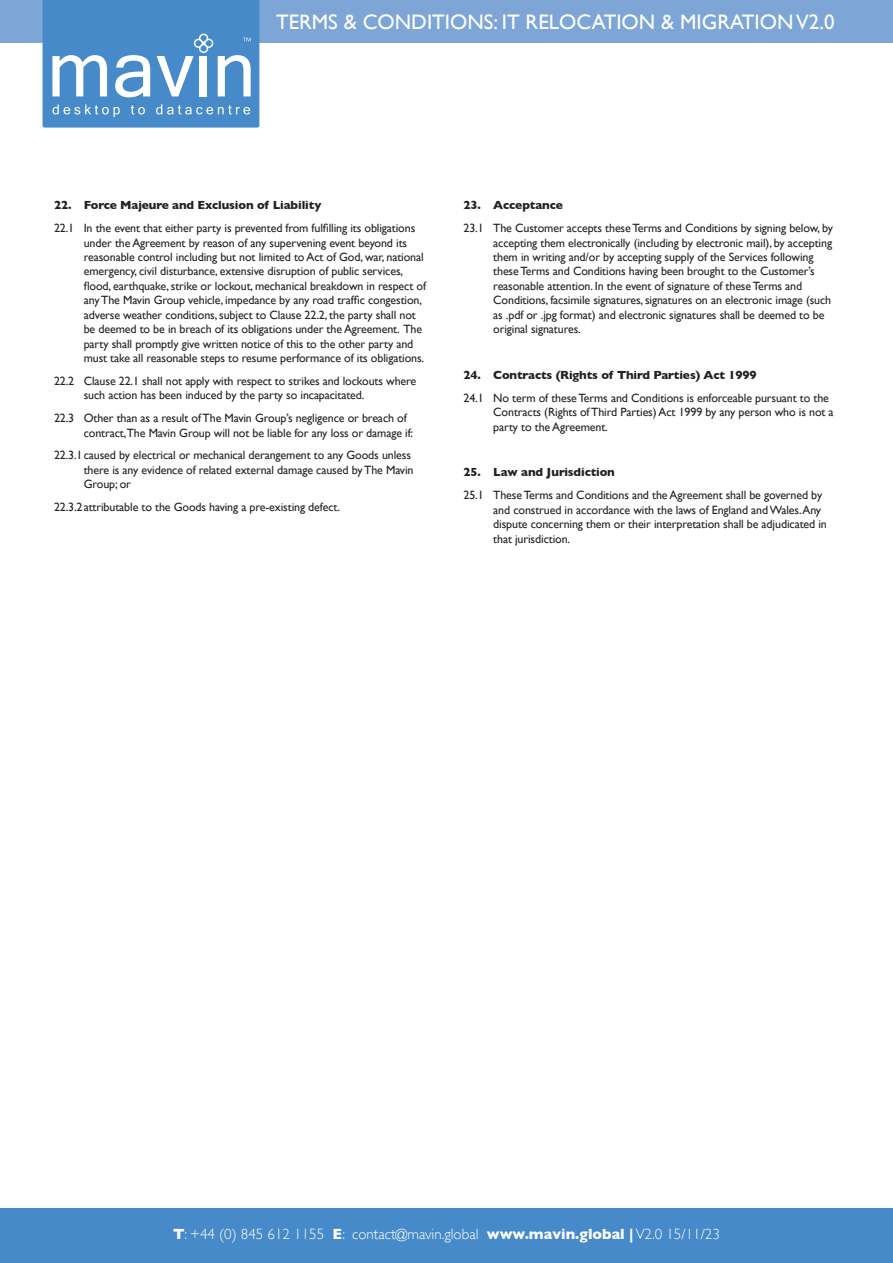
<style>
.page{position:relative;width:893px;height:1263px;background:#fff}
.page>*{position:absolute;margin:0;border:0;box-sizing:border-box;transform-origin:0 0}
.t1{font:21px "Gill Sans";color:#fff}
.t2{font:300 15px "Gill Sans";color:#fff}
.t3{font:12px/14.4px "Gill Sans";letter-spacing:-.01em;color:#222}
.t4{font:700 12px "Gill Sans";letter-spacing:-.01em;color:#222}
.s1{font-weight:700}
</style>
<div class="page">
<div style="left:0;top:0;width:893px;height:43px;background:#7da6d7"></div>
<svg style="left:43px;top:0;width:216px;height:128px"></svg>
<div style="left:0;top:1209px;width:893px;height:54px;background:#468ac9"></div>
<p class="t1" style="left:276px;top:9px;width:560px">TERMS &amp; CONDITIONS: IT RELOCATION &amp; MIGRATION V2.0</p>
<p class="t4" style="left:54px;top:196px;width:269px">22. Force Majeure and Exclusion of Liability</p>
<p class="t3" style="left:84px;top:221px;width:344px;text-indent:-30px">22.1 In the event that either party is prevented from fulfilling its obligations under the Agreement by reason of any supervening event beyond its reasonable control including but not limited to Act of God, war, national emergency, civil disturbance, extensive disruption of public services, flood, earthquake, strike or lockout, mechanical breakdown in respect of any The Mavin Group vehicle, impedance by any road traffic congestion, adverse weather conditions, subject to Clause 22.2, the party shall not be deemed to be in breach of its obligations under the Agreement. The party shall promptly give written notice of this to the other party and must take all reasonable steps to resume performance of its obligations.</p>
<p class="t3" style="left:84px;top:373px;width:334px;text-indent:-30px">22.2 Clause 22.1 shall not apply with respect to strikes and lockouts where such action has been induced by the party so incapacitated.</p>
<p class="t3" style="left:84px;top:411px;width:331px;text-indent:-30px">22.3 Other than as a result of The Mavin Group’s negligence or breach of contract,The Mavin Group will not be liable for any loss or damage if:</p>
<p class="t3" style="left:84px;top:448px;width:331px;text-indent:-30px">22.3.1caused by electrical or mechanical derangement to any Goods unless there is any evidence of related external damage caused by The Mavin<br>Group; or</p>
<p class="t3" style="left:54px;top:500px;width:287px">22.3.2attributable to the Goods having a pre-existing defect.</p>
<p class="t4" style="left:463px;top:196px;width:101px">23. Acceptance</p>
<p class="t3" style="left:493px;top:221px;width:341px;text-indent:-30px">23.1 The Customer accepts these Terms and Conditions by signing below, by accepting them electronically (including by electronic mail), by accepting them in writing and/or by accepting supply of the Services following these Terms and Conditions having been brought to the Customer’s reasonable attention. In the event of signature of these Terms and Conditions, facsimile signatures, signatures on an electronic image (such as .pdf or .jpg format) and electronic signatures shall be deemed to be original signatures.</p>
<p class="t4" style="left:463px;top:365px;width:295px">24. Contracts (Rights of Third Parties) Act 1999</p>
<p class="t3" style="left:493px;top:390px;width:342px;text-indent:-30px">24.1 No term of these Terms and Conditions is enforceable pursuant to the<br>Contracts (Rights of Third Parties) Act 1999 by any person who is not a party to the Agreement.</p>
<p class="t4" style="left:463px;top:463px;width:153px">25. Law and Jurisdiction</p>
<p class="t3" style="left:493px;top:488px;width:335px;text-indent:-30px">25.1 These Terms and Conditions and the Agreement shall be governed by and construed in accordance with the laws of England and Wales.Any dispute concerning them or their interpretation shall be adjudicated in that jurisdiction.</p>
<p class="t2" style="left:173px;top:1222px;width:548px"><span class="s1">T</span>: +44 (0) 845 612 1155 <span class="s1">E</span>: contact@mavin.global <span class="s1">www.mavin.global |</span> V2.0 15/11/23</p>
</div>
